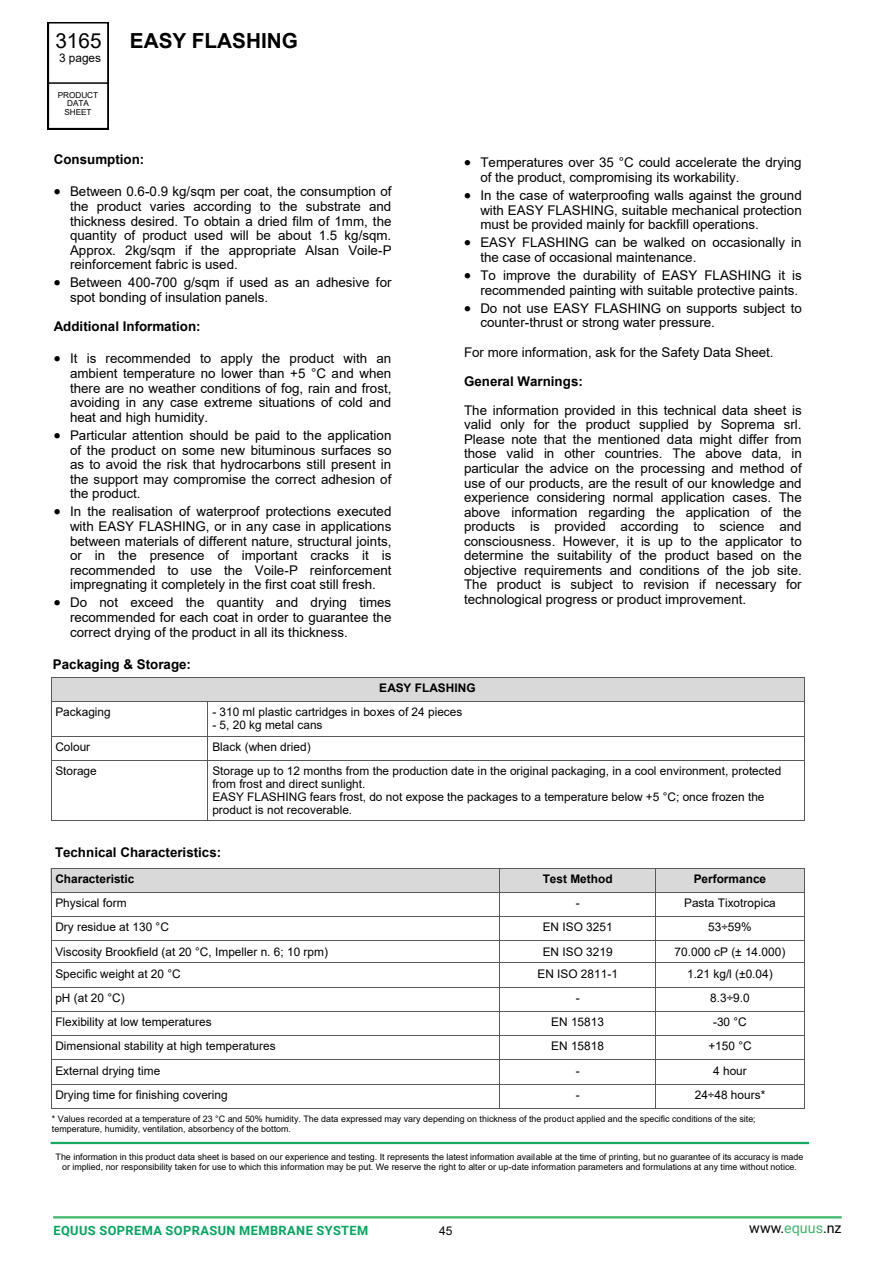
<style>
.page{position:relative;width:893px;height:1263px;background:#fff}
.page>*{position:absolute;margin:0;border:0;box-sizing:border-box;transform-origin:0 0}
.t1{font:700 20.7px "Arial";color:#000}
.t2{font:20.7px "Arial";color:#000}
.t3{font:14.25px "Roboto";color:#000}
.t4{font:13.35px/14.5px "Arial";color:#000;text-align:justify}
.t5{font:700 13.35px "Arial";color:#000}
.t6{font:700 12.75px "Roboto";letter-spacing:.035em;color:#00a75e}
.t7{font:12px "Arial";color:#000}
.t8{font:11.85px/12.9px "Arial";color:#000}
.t9{font:700 11.85px "Arial";color:#000}
.t10{font:8.85px/9.6px "Arial";color:#000;text-align:center}
.t11{font:8.25px/8.9px "Arial";letter-spacing:-.005em;color:#000;text-align:center}
.s1{color:#3cb768}
</style>
<div class="page">
<hr style="left:53px;top:1216px;width:789px;height:2px;background:#3cb768">
<svg style="left:48px;top:22px;width:61px;height:107px"></svg>
<div style="left:51px;top:25px;width:55px;height:56px;background:#fff"></div>
<hr style="left:49px;top:82px;width:60px;height:2px;background:#000">
<hr style="left:51px;top:1142px;width:758px;height:2px;background:#16a960">
<div style="left:51px;top:677px;width:753px;height:24px;background:#d9d9d9"></div>
<hr style="left:51px;top:677px;width:1px;height:144px;background:#595959">
<hr style="left:208px;top:702px;width:1px;height:119px;background:#595959">
<hr style="left:804px;top:677px;width:1px;height:144px;background:#595959">
<hr style="left:51px;top:701px;width:753px;height:1px;background:#595959">
<hr style="left:51px;top:736px;width:753px;height:1px;background:#595959">
<hr style="left:51px;top:760px;width:753px;height:1px;background:#595959">
<hr style="left:51px;top:821px;width:753px;height:1px;background:#595959">
<hr style="left:51px;top:677px;width:753px;height:1px;background:#595959">
<div style="left:51px;top:868px;width:449px;height:24px;background:#d9d9d9"></div>
<div style="left:500px;top:868px;width:155px;height:24px;background:#d9d9d9"></div>
<div style="left:656px;top:868px;width:149px;height:24px;background:#d9d9d9"></div>
<hr style="left:51px;top:868px;width:1px;height:240px;background:#595959">
<hr style="left:500px;top:868px;width:1px;height:240px;background:#595959">
<hr style="left:655px;top:868px;width:1px;height:240px;background:#595959">
<hr style="left:804px;top:868px;width:1px;height:240px;background:#595959">
<hr style="left:51px;top:868px;width:754px;height:1px;background:#595959">
<hr style="left:51px;top:892px;width:753px;height:1px;background:#595959">
<hr style="left:51px;top:916px;width:753px;height:1px;background:#595959">
<hr style="left:51px;top:941px;width:753px;height:1px;background:#595959">
<hr style="left:51px;top:962px;width:753px;height:1px;background:#595959">
<hr style="left:51px;top:987px;width:753px;height:1px;background:#595959">
<hr style="left:51px;top:1011px;width:753px;height:1px;background:#595959">
<hr style="left:51px;top:1035px;width:753px;height:1px;background:#595959">
<hr style="left:51px;top:1060px;width:753px;height:1px;background:#595959">
<hr style="left:51px;top:1084px;width:753px;height:1px;background:#595959">
<hr style="left:51px;top:1108px;width:754px;height:1px;background:#595959">
<h1 class="t2" style="left:55px;top:26px;width:48px">3165</h1>
<p class="t8" style="left:59px;top:52px;width:44px">3 pages</p>
<p class="t11" style="left:58px;top:90px;width:42px">PRODUCT<br>DATA<br>SHEET</p>
<h1 class="t1" style="left:130px;top:26px;width:170px">EASY FLASHING</h1>
<p class="t5" style="left:54px;top:150px;width:92px">Consumption:</p>
<p class="t4" style="left:70px;top:184px;width:323px;text-indent:-16px">• Between 0.6-0.9 kg/sqm per coat, the consumption of the product varies according to the substrate and thickness desired. To obtain a dried film of 1mm, the quantity of product used will be about 1.5 kg/sqm.<br>Approx. 2kg/sqm if the appropriate Alsan Voile-P reinforcement fabric is used.</p>
<p class="t4" style="left:70px;top:275px;width:323px;text-indent:-16px">• Between 400-700 g/sqm if used as an adhesive for spot bonding of insulation panels.</p>
<p class="t5" style="left:54px;top:317px;width:148px">Additional Information:</p>
<p class="t4" style="left:70px;top:351px;width:323px;text-indent:-16px">• It is recommended to apply the product with an ambient temperature no lower than +5 °C and when there are no weather conditions of fog, rain and frost, avoiding in any case extreme situations of cold and heat and high humidity.</p>
<p class="t4" style="left:70px;top:428px;width:323px;text-indent:-16px">• Particular attention should be paid to the application of the product on some new bituminous surfaces so as to avoid the risk that hydrocarbons still present in the support may compromise the correct adhesion of the product.</p>
<p class="t4" style="left:70px;top:504px;width:323px;text-indent:-16px">• In the realisation of waterproof protections executed with EASY FLASHING, or in any case in applications between materials of different nature, structural joints, or in the presence of important cracks it is recommended to use the Voile-P reinforcement impregnating it completely in the first coat still fresh.</p>
<p class="t4" style="left:70px;top:595px;width:323px;text-indent:-16px">• Do not exceed the quantity and drying times recommended for each coat in order to guarantee the correct drying of the product in all its thickness.</p>
<p class="t5" style="left:53px;top:655px;width:140px">Packaging &amp; Storage:</p>
<p class="t4" style="left:480px;top:155px;width:323px;text-indent:-16px">• Temperatures over 35 °C could accelerate the drying of the product, compromising its workability.</p>
<p class="t4" style="left:480px;top:188px;width:323px;text-indent:-16px">• In the case of waterproofing walls against the ground with EASY FLASHING, suitable mechanical protection must be provided mainly for backfill operations.</p>
<p class="t4" style="left:480px;top:235px;width:323px;text-indent:-16px">• EASY FLASHING can be walked on occasionally in the case of occasional maintenance.</p>
<p class="t4" style="left:464px;top:268px;width:339px;text-align:right">• To improve the durability of EASY FLASHING it is recommended painting with suitable protective paints.</p>
<p class="t4" style="left:480px;top:300px;width:323px;text-indent:-16px">• Do not use EASY FLASHING on supports subject to counter-thrust or strong water pressure.</p>
<p class="t4" style="left:464px;top:344px;width:311px">For more information, ask for the Safety Data Sheet.</p>
<p class="t5" style="left:464px;top:372px;width:120px">General Warnings:</p>
<p class="t4" style="left:464px;top:403px;width:339px">The information provided in this technical data sheet is valid only for the product supplied by Soprema srl.<br>Please note that the mentioned data might differ from those valid in other countries. The above data, in particular the advice on the processing and method of use of our products, are the result of our knowledge and experience considering normal application cases. The above information regarding the application of the products is provided according to science and consciousness. However, it is up to the applicator to determine the suitability of the product based on the objective requirements and conditions of the job site.<br>The product is subject to revision if necessary for technological progress or product improvement.</p>
<p class="t9" style="left:379px;top:680px;width:98px">EASY FLASHING</p>
<p class="t8" style="left:55px;top:706px;width:57px">Packaging</p>
<p class="t8" style="left:212px;top:706px;width:252px">- 310 ml plastic cartridges in boxes of 24 pieces</p>
<p class="t8" style="left:212px;top:718px;width:112px">- 5, 20 kg metal cans</p>
<p class="t8" style="left:55px;top:740px;width:36px">Colour</p>
<p class="t8" style="left:212px;top:740px;width:100px">Black (when dried)</p>
<p class="t8" style="left:55px;top:764px;width:43px">Storage</p>
<p class="t8" style="left:212px;top:764px;width:570px">Storage up to 12 months from the production date in the original packaging, in a cool environment, protected from frost and direct sunlight.<br>EASY FLASHING fears frost, do not expose the packages to a temperature below +5 °C; once frozen the product is not recoverable.</p>
<p class="t5" style="left:55px;top:843px;width:168px">Technical Characteristics:</p>
<p class="t9" style="left:55px;top:870px;width:81px">Characteristic</p>
<p class="t9" style="left:543px;top:870px;width:71px">Test Method</p>
<p class="t9" style="left:694px;top:870px;width:74px">Performance</p>
<p class="t8" style="left:55px;top:896px;width:73px">Physical form</p>
<p class="t8" style="left:576px;top:896px;width:5px">-</p>
<p class="t8" style="left:684px;top:896px;width:93px">Pasta Tixotropica</p>
<p class="t8" style="left:55px;top:921px;width:115px">Dry residue at 130 °C</p>
<p class="t8" style="left:543px;top:921px;width:71px">EN ISO 3251</p>
<p class="t8" style="left:708px;top:921px;width:45px">53÷59%</p>
<p class="t8" style="left:55px;top:945px;width:274px">Viscosity Brookfield (at 20 °C, Impeller n. 6; 10 rpm)</p>
<p class="t8" style="left:543px;top:945px;width:71px">EN ISO 3219</p>
<p class="t8" style="left:675px;top:945px;width:112px">70.000 cP (± 14.000)</p>
<p class="t8" style="left:55px;top:967px;width:127px">Specific weight at 20 °C</p>
<p class="t8" style="left:537px;top:967px;width:82px">EN ISO 2811-1</p>
<p class="t8" style="left:687px;top:967px;width:87px">1.21 kg/l (±0.04)</p>
<p class="t8" style="left:55px;top:991px;width:71px">pH (at 20 °C)</p>
<p class="t8" style="left:576px;top:991px;width:5px">-</p>
<p class="t8" style="left:710px;top:991px;width:41px">8.3÷9.0</p>
<p class="t8" style="left:55px;top:1015px;width:158px">Flexibility at low temperatures</p>
<p class="t8" style="left:551px;top:1015px;width:54px">EN 15813</p>
<p class="t8" style="left:713px;top:1015px;width:35px">-30 °C</p>
<p class="t8" style="left:55px;top:1040px;width:222px">Dimensional stability at high temperatures</p>
<p class="t8" style="left:551px;top:1040px;width:54px">EN 15818</p>
<p class="t8" style="left:708px;top:1040px;width:45px">+150 °C</p>
<p class="t8" style="left:55px;top:1064px;width:106px">External drying time</p>
<p class="t8" style="left:576px;top:1064px;width:5px">-</p>
<p class="t8" style="left:713px;top:1064px;width:35px">4 hour</p>
<p class="t8" style="left:55px;top:1088px;width:174px">Drying time for finishing covering</p>
<p class="t8" style="left:576px;top:1088px;width:5px">-</p>
<p class="t8" style="left:695px;top:1088px;width:72px">24÷48 hours*</p>
<p class="t10" style="left:52px;top:1114px;width:705px;text-align:left">* Values recorded at a temperature of 23 °C and 50% humidity. The data expressed may vary depending on thickness of the product applied and the specific conditions of the site; temperature, humidity, ventilation, absorbency of the bottom.</p>
<p class="t10" style="left:56px;top:1152px;width:749px">The information in this product data sheet is based on our experience and testing. It represents the latest information available at the time of printing, but no guarantee of its accuracy is made or implied, nor responsibility taken for use to which this information may be put. We reserve the right to alter or up-date information parameters and formulations at any time without notice.</p>
<p class="t6" style="left:53px;top:1221px;width:317px">EQUUS SOPREMA SOPRASUN MEMBRANE SYSTEM</p>
<p class="t7" style="left:439px;top:1222px;width:15px">45</p>
<p class="t3" style="left:749px;top:1218px;width:94px">www.<span class="s1">equus</span>.nz</p>
</div>
